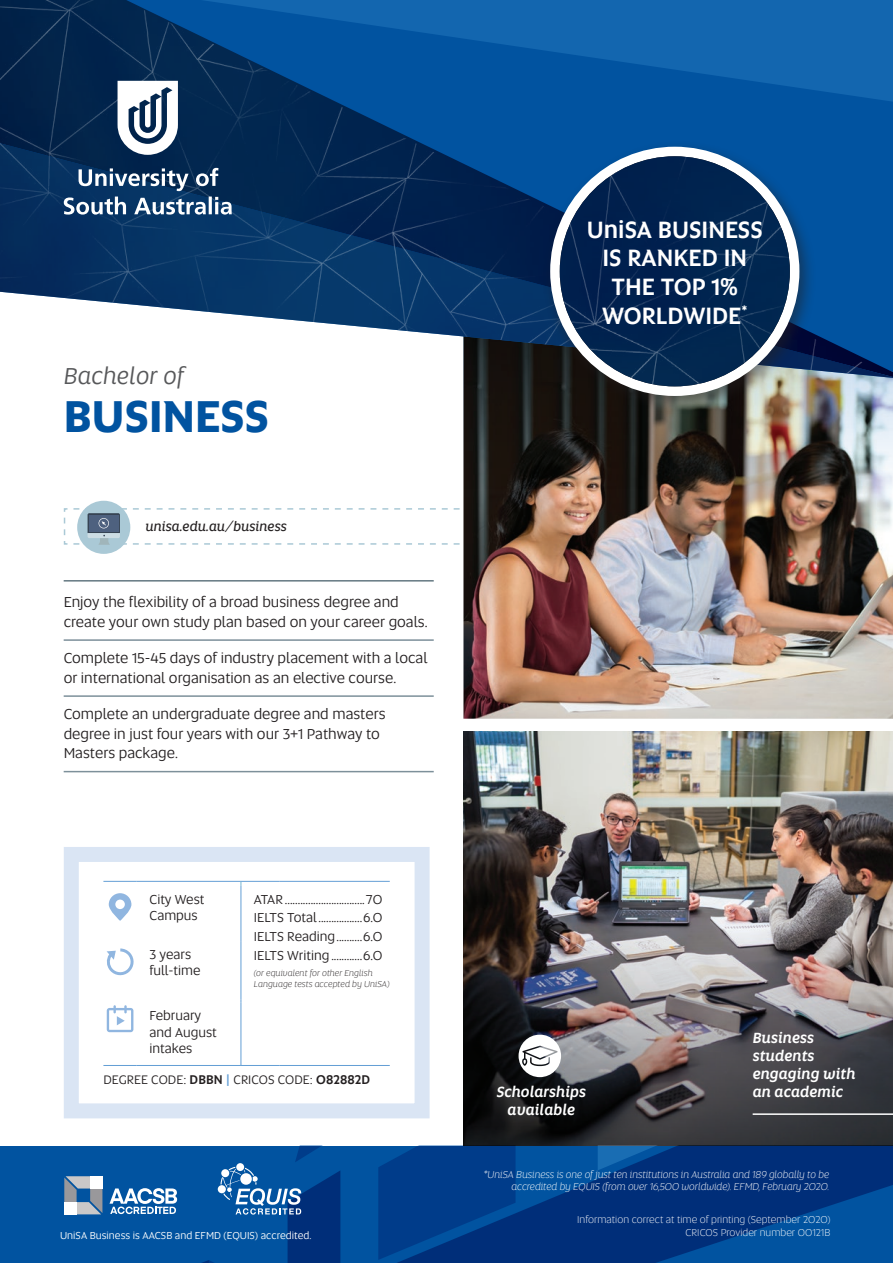
<style>
.page{position:relative;width:893px;height:1263px;background:#fff}
.page>*{position:absolute;margin:0;border:0;box-sizing:border-box;transform-origin:0 0}
.Degree_Heading{font:700 45px "Altis Uni SA";letter-spacing:.005em;color:#0153a0}
.Brag_v2{font:500 24px/28.8px "Altis Uni SA";color:#fff;text-align:center}
.Degree_italics{font:italic 24px "Altis Uni SA";color:#57585a}
.Key_Features{font:15px/19.5px "Altis Uni SA";color:#231f20}
.Body{font:italic 500 15px/18px "Altis Uni SA";color:#fff}
.Snapshot_-_figures{font:13.5px "Altis Uni SA";color:#231f20}
.Snapshot_-_feature{font:13.5px/16.2px "Altis Uni SA";color:#231f20}
.Webaddress{font:italic 13.5px "Altis Uni SA";color:#231f20}
.Program___CRICOS_cod{font:12.9px "Altis Uni SA";letter-spacing:.005em;color:#231f20}
.Body-2{font:italic 300 10.5px/12.6px "Altis Uni SA";letter-spacing:-.01em;color:#fff;text-align:right}
.Body-3{font:300 10.5px/12.6px "Altis Uni SA";color:#fff;text-align:right}
.qualifier{font:10.5px "Altis Uni SA";color:#fff}
.Snapshot_-_figures-2{font:italic 300 9px/10.8px "Altis Uni SA";color:#231f20}
.s1{font-weight:500}
.s2{font-weight:500;color:#639ed5}
</style>
<div class="page">
<div style="left:77px;top:501px;width:53px;height:53px;background:#aac9d6;border-radius:50%"></div>
<svg style="left:63px;top:507px;width:397px;height:38px"></svg>
<img style="left:463px;top:731px;width:430px;height:196px">
<img style="left:463px;top:489px;width:430px;height:230px">
<img style="left:463px;top:927px;width:430px;height:219px">
<img style="left:463px;top:382px;width:430px;height:107px">
<hr style="left:753px;top:1113px;width:140px;height:2px;background:#fff">
<svg style="left:64px;top:847px;width:366px;height:272px"></svg>
<hr style="left:64px;top:580px;width:370px;height:1px;background:#647882">
<hr style="left:64px;top:639px;width:370px;height:2px;background:#7d909a">
<hr style="left:64px;top:695px;width:370px;height:2px;background:#7d909a">
<hr style="left:64px;top:771px;width:370px;height:1px;background:#7d909a">
<hr style="left:103px;top:881px;width:34px;height:1px;background:#639ed5">
<hr style="left:137px;top:881px;width:104px;height:1px;background:#639ed5">
<hr style="left:241px;top:881px;width:38px;height:1px;background:#639ed5">
<hr style="left:279px;top:881px;width:111px;height:1px;background:#639ed5">
<hr style="left:241px;top:886px;width:1px;height:55px;background:#639ed5">
<hr style="left:241px;top:941px;width:1px;height:58px;background:#639ed5">
<hr style="left:241px;top:1002px;width:1px;height:63px;background:#639ed5">
<hr style="left:103px;top:1065px;width:34px;height:1px;background:#639ed5">
<hr style="left:137px;top:1065px;width:104px;height:1px;background:#639ed5">
<hr style="left:241px;top:1065px;width:38px;height:1px;background:#639ed5">
<hr style="left:279px;top:1065px;width:111px;height:1px;background:#639ed5">
<svg style="left:109px;top:893px;width:22px;height:28px"></svg>
<svg style="left:106px;top:948px;width:29px;height:29px"></svg>
<svg style="left:107px;top:1005px;width:26px;height:27px"></svg>
<svg style="left:519px;top:1035px;width:42px;height:42px"></svg>
<svg style="left:769px;top:1146px;width:124px;height:117px;background:#00408c"></svg>
<svg style="left:873px;top:1146px;width:20px;height:12px"></svg>
<img style="left:0;top:0;width:893px;height:378px">
<svg style="left:64px;top:197px;width:168px;height:18px"></svg>
<svg style="left:79px;top:168px;width:139px;height:23px"></svg>
<svg style="left:118px;top:81px;width:60px;height:74px"></svg>
<div style="left:542px;top:140px;width:274px;height:274px;background:#231f20;opacity:.51"></div>
<div style="left:550px;top:147px;width:249px;height:249px;background:#fff;border-radius:50%"></div>
<img style="left:560px;top:156px;width:230px;height:230px;border-radius:115px">
<svg style="left:0;top:1146px;width:769px;height:117px;background:#094a93"></svg>
<p class="Degree_italics" style="left:64px;top:360px;width:122px">Bachelor of</p>
<p class="Degree_Heading" style="left:64px;top:383px;width:207px">BUSINESS</p>
<p class="Webaddress" style="left:146px;top:516px;width:143px">unisa.edu.au/business</p>
<p class="Key_Features" style="left:64px;top:592px;width:365px">Enjoy the flexibility of a broad business degree and create your own study plan based on your career goals.</p>
<p class="Key_Features" style="left:64px;top:648px;width:365px">Complete 15-45 days of industry placement with a local or international organisation as an elective course.</p>
<p class="Key_Features" style="left:64px;top:704px;width:323px">Complete an undergraduate degree and masters degree in just four years with our 3+1 Pathway to<br>Masters package.</p>
<p class="Snapshot_-_feature" style="left:150px;top:890px;width:57px">City West<br>Campus</p>
<p class="Snapshot_-_figures" style="left:254px;top:890px;width:130px">ATAR ...............................70</p>
<p class="Snapshot_-_figures" style="left:254px;top:908px;width:130px">IELTS Total.................6.0</p>
<p class="Snapshot_-_figures" style="left:254px;top:927px;width:130px">IELTS Reading..........6.0</p>
<p class="Snapshot_-_figures" style="left:254px;top:946px;width:130px">IELTS Writing............6.0</p>
<p class="Snapshot_-_figures-2" style="left:254px;top:967px;width:137px">(or equivalent for other English<br>Language tests accepted by UniSA)</p>
<p class="Snapshot_-_feature" style="left:150px;top:946px;width:52px">3 years full-time</p>
<p class="Snapshot_-_feature" style="left:150px;top:1007px;width:69px">February and August intakes</p>
<p class="Program___CRICOS_cod" style="left:103px;top:1071px;width:268px">DEGREE CODE: <span class="s1">DBBN</span> <span class="s2">|</span> CRICOS CODE: <span class="s1">082882D</span></p>
<p class="qualifier" style="left:60px;top:1228px;width:253px">UniSA Business is AACSB and EFMD (EQUIS) accredited.</p>
<p class="Brag_v2" style="left:587px;top:213px;width:177px">UniSA BUSINESS<br>IS RANKED IN<br>THE TOP 1%<br>WORLDWIDE<sup>*</sup></p>
<p class="Body" style="left:497px;top:1082px;width:91px;text-align:center">Scholarships available</p>
<p class="Body" style="left:753px;top:1028px;width:105px">Business students engaging with an academic</p>
<p class="Body-2" style="left:483px;top:1168px;width:347px">*UniSA Business is one of just ten institutions in Australia and 189 globally to be accredited by EQUIS (from over 16,500 worldwide). EFMD, February 2020.</p>
<p class="Body-3" style="left:577px;top:1213px;width:255px">Information correct at time of printing (September 2020)<br>CRICOS Provider number 00121B</p>
</div>
